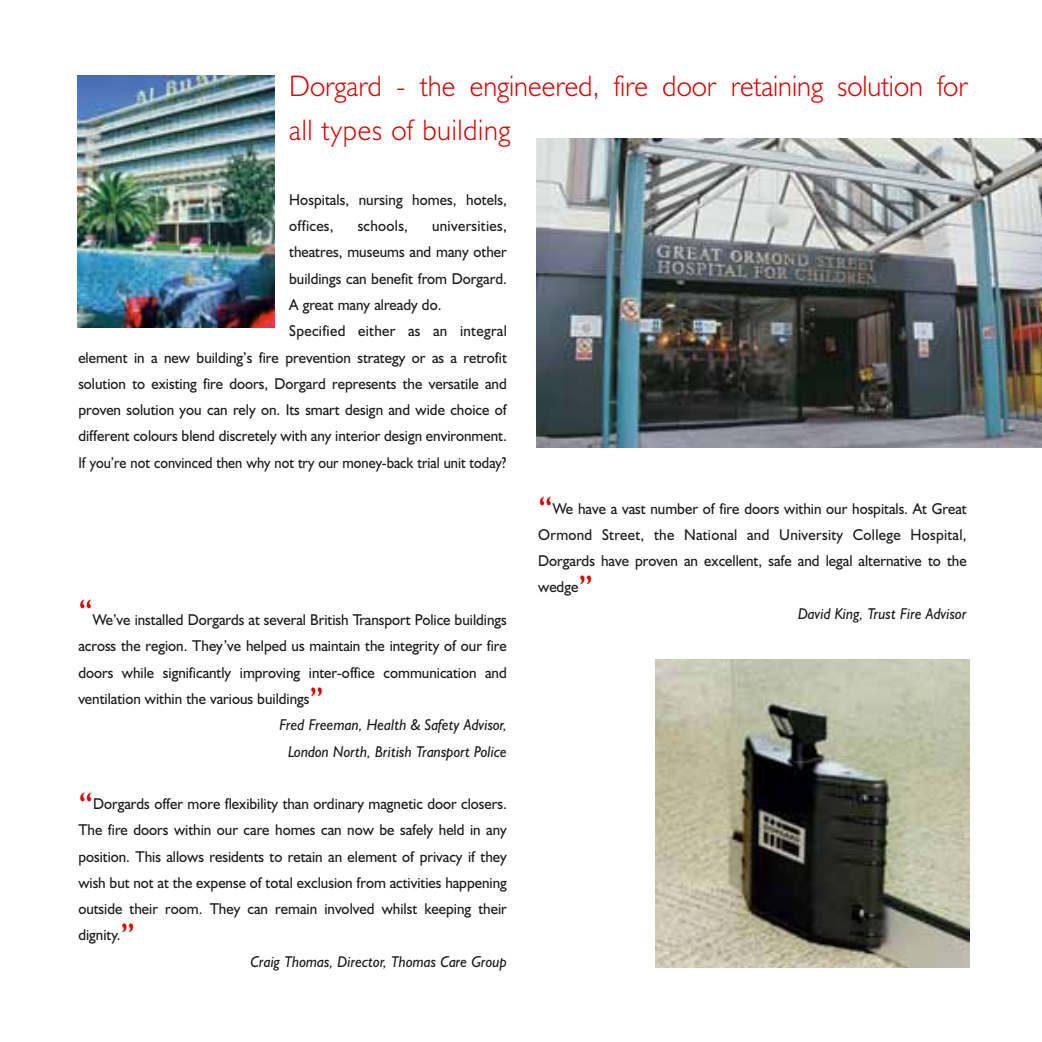
<style>
.page{position:relative;width:1042px;height:1042px;background:#fff}
.page>*{position:absolute;margin:0;border:0;box-sizing:border-box;transform-origin:0 0}
.t1{font:36.75px "Humanist 521";color:#e00000;scale:.93 1}
.t2{font:36.75px "Humanist 521";color:#e00000;scale:.91 1}
.t3{font:300 29.75px/43.8px "Humanist 521";color:#e00000;scale:.96 1}
.t4{font:15.75px/26.2px "Humanist 521";color:#1b1b1f;text-align:justify;scale:.95 1}
.t5{font:italic 15.75px/26.2px "Humanist 521 BT";color:#1b1b1f;text-align:center;scale:.95 1}
.t6{font:15.75px "Humanist 521";color:#1b1b1f;scale:.91 1}
.t7{font:15.75px "Humanist 521";letter-spacing:.02em;color:#1b1b1f;scale:.95 1}
</style>
<div class="page">
<img style="left:536px;top:139px;width:505px;height:308px">
<img style="left:77px;top:75px;width:197px;height:252px">
<img style="left:655px;top:659px;width:314px;height:307px">
<h2 class="t3" style="left:289px;top:68px;width:708px">Dorgard - the engineered, fire door retaining solution for all types of building</h2>
<p class="t4" style="left:289px;top:188px;width:230px">Hospitals, nursing homes, hotels, offices,</p>
<p class="t7" style="left:357px;top:220px;width:55px">schools,</p>
<p class="t7" style="left:432px;top:220px;width:80px">universities,</p>
<p class="t4" style="left:289px;top:241px;width:230px">theatres, museums and many other</p>
<p class="t4" style="left:289px;top:267px;width:230px">buildings can benefit from Dorgard.</p>
<p class="t4" style="left:289px;top:293px;width:162px">A great many already do.</p>
<p class="t7" style="left:289px;top:325px;width:230px">Specified either as an integral</p>
<p class="t4" style="left:78px;top:346px;width:452px">element in a new building’s fire prevention strategy or as a retrofit</p>
<p class="t4" style="left:78px;top:372px;width:452px">solution to existing fire doors, Dorgard represents the versatile and</p>
<p class="t4" style="left:78px;top:398px;width:452px">proven solution you can rely on. Its smart design and wide choice of</p>
<p class="t4" style="left:78px;top:424px;width:452px">different colours blend discretely with any interior design environment.</p>
<p class="t6" style="left:78px;top:456px;width:472px">If you’re not convinced then why not try our money-back trial unit today?</p>
<h1 class="t2" style="left:78px;top:600px;width:17px">“</h1>
<p class="t4" style="left:78px;top:608px;width:452px;text-indent:14px">We’ve installed Dorgards at several British Transport Police buildings across the region. They’ve helped us maintain the integrity of our fire doors while significantly improving inter-office communication and ventilation within the various buildings</p>
<h1 class="t2" style="left:309px;top:687px;width:17px">”</h1>
<p class="t5" style="left:279px;top:713px;width:241px">Fred Freeman, Health &amp; Safety Advisor,<br>London North, British Transport Police</p>
<h1 class="t1" style="left:78px;top:792px;width:17px">“</h1>
<p class="t4" style="left:78px;top:792px;width:452px;text-indent:15px">Dorgards offer more flexibility than ordinary magnetic door closers.<br>The fire doors within our care homes can now be safely held in any position. This allows residents to retain an element of privacy if they wish but not at the expense of total exclusion from activities happening outside their room. They can remain involved whilst keeping their dignity.</p>
<h1 class="t1" style="left:120px;top:923px;width:17px">”</h1>
<p class="t5" style="left:250px;top:949px;width:271px">Craig Thomas, Director, Thomas Care Group</p>
<h1 class="t1" style="left:538px;top:497px;width:17px">“</h1>
<p class="t4" style="left:538px;top:497px;width:452px;text-indent:15px">We have a vast number of fire doors within our hospitals. At Great Ormond Street, the National and University College Hospital, Dorgards have proven an excellent, safe and legal alternative to the wedge</p>
<h1 class="t1" style="left:578px;top:576px;width:17px">”</h1>
<p class="t5" style="left:797px;top:602px;width:179px">David King, Trust Fire Advisor</p>
</div>
